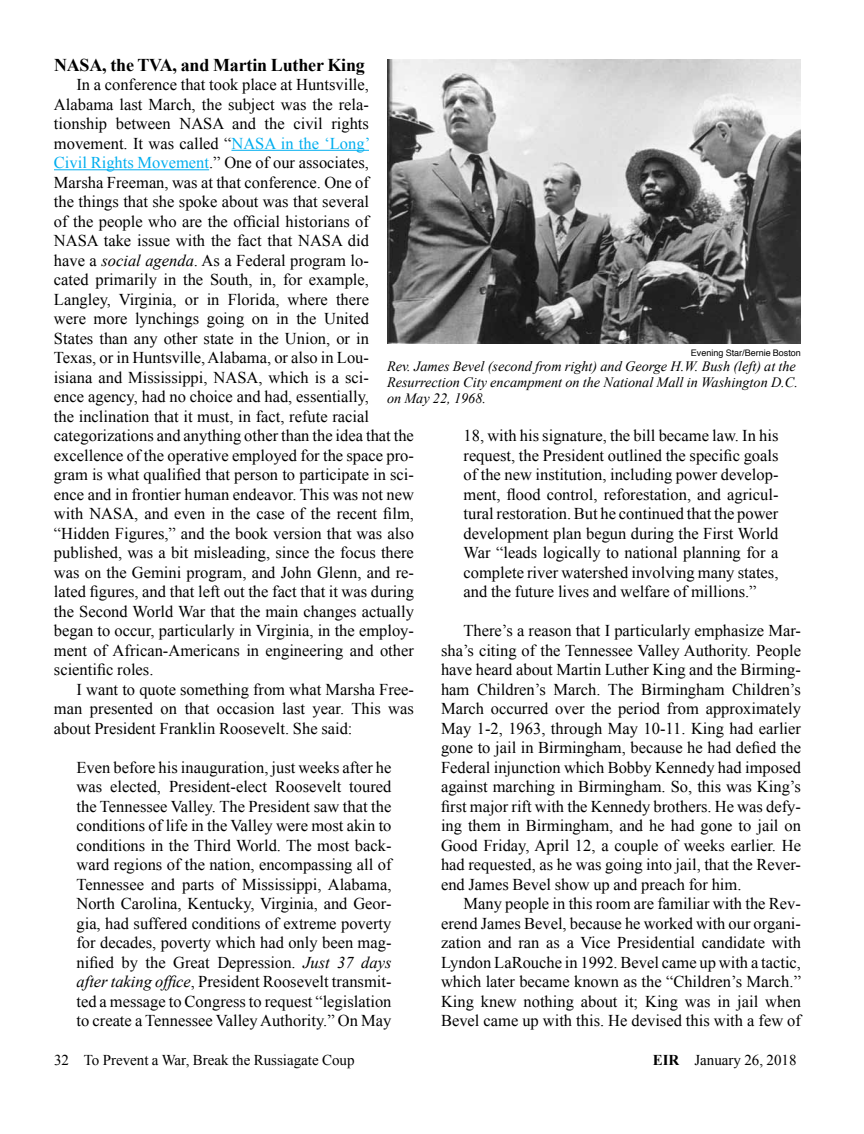
<style>
.page{position:relative;width:864px;height:1134px;background:#fff}
.page>*{position:absolute;margin:0;border:0;box-sizing:border-box;transform-origin:0 0}
.t1{font:700 18px "Times New Roman";letter-spacing:-.01em;color:#000}
.t2{font:16.5px/19.5px "Times New Roman";color:#000;text-align:justify}
.t3{font:15px "Times New Roman";color:#000}
.t4{font:italic 14.25px/15.8px "Times New Roman";color:#000}
.t5{font:9px "Helvetica";color:#000}
.s1{color:#00aeef}
.s2{font-style:italic}
.s3{font-weight:700}
</style>
<div class="page">
<hr style="left:231px;top:150px;width:138px;height:1px;background:#00aeef">
<hr style="left:54px;top:169px;width:155px;height:1px;background:#00aeef">
<img style="left:387px;top:59px;width:414px;height:285px">
<p class="t1" style="left:54px;top:52px;width:312px">NASA, the TVA, and Martin Luther King</p>
<p class="t2" style="left:54px;top:74px;width:362px;text-align:left;text-indent:23px">In a conference that took place at Huntsville, Alabama last March, the subject was the rela&shy;tionship between NASA and the civil rights movement. It was called “<span class="s1">NASA in the ‘Long’<br>Civil Rights Movement</span>.” One of our associates, Marsha Freeman, was at that conference. One of<br>the things that she spoke about was that several<br>of the people who are the official historians of NASA take issue with the fact that NASA did<br>have a <span class="s2">social agenda</span>. As a Federal program lo-<br>cated primarily in the South, in, for example, Langley, Virginia, or in Florida, where there<br>were more lynchings going on in the United<br>States than any other state in the Union, or in Texas, or in Huntsville, Alabama, or also in Lou-<br>isiana and Mississippi, NASA, which is a sci-<br>ence agency, had no choice and had, essentially,<br>the inclination that it must, in fact, refute racial categorizations and anything other than the idea that the excellence of the operative employed for the space pro&shy;gram is what qualified that person to participate in sci&shy;ence and in frontier human endeavor. This was not new with NASA, and even in the case of the recent film, “Hidden Figures,” and the book version that was also published, was a bit misleading, since the focus there was on the Gemini program, and John Glenn, and re&shy;lated figures, and that left out the fact that it was during the Second World War that the main changes actually began to occur, particularly in Virginia, in the employ&shy;ment of African-Americans in engineering and other scientific roles.</p>
<p class="t2" style="left:54px;top:679px;width:362px;text-indent:23px">I want to quote something from what Marsha Free&shy;man presented on that occasion last year. This was about President Franklin Roosevelt. She said:</p>
<p class="t2" style="left:76px;top:757px;width:317px">Even before his inauguration, just weeks after he was elected, President-elect Roosevelt toured the Tennessee Valley. The President saw that the conditions of life in the Valley were most akin to conditions in the Third World. The most back&shy;ward regions of the nation, encompassing all of Tennessee and parts of Mississippi, Alabama, North Carolina, Kentucky, Virginia, and Geor&shy;gia, had suffered conditions of extreme poverty for decades, poverty which had only been mag&shy;nified by the Great Depression. <span class="s2">Just 37 days after taking office</span>, President Roosevelt transmit&shy;ted a message to Congress to request “legislation to create a Tennessee Valley Authority.” On May</p>
<p class="t5" style="left:691px;top:346px;width:112px">Evening Star/Bernie Boston</p>
<p class="t4" style="left:387px;top:358px;width:412px">Rev. James Bevel (second from right) and George H.W. Bush (left) at the<br>Resurrection City encampment on the National Mall in Washington D.C. on May 22, 1968.</p>
<p class="t2" style="left:464px;top:426px;width:317px">18, with his signature, the bill became law. In his request, the President outlined the specific goals of the new institution, including power develop&shy;ment, flood control, reforestation, and agricul&shy;tural restoration. But he continued that the power development plan begun during the First World War “leads logically to national planning for a complete river watershed involving many states, and the future lives and welfare of millions.”</p>
<p class="t2" style="left:441px;top:621px;width:362px;text-indent:22px">There’s a reason that I particularly emphasize Mar&shy;sha’s citing of the Tennessee Valley Authority. People have heard about Martin Luther King and the Birming&shy;ham Children’s March. The Birmingham Children’s March occurred over the period from approximately May 1-2, 1963, through May 10-11. King had earlier gone to jail in Birmingham, because he had defied the Federal injunction which Bobby Kennedy had imposed against marching in Birmingham. So, this was King’s first major rift with the Kennedy brothers. He was defy&shy;ing them in Birmingham, and he had gone to jail on Good Friday, April 12, a couple of weeks earlier. He had requested, as he was going into jail, that the Rever&shy;end James Bevel show up and preach for him.</p>
<p class="t2" style="left:441px;top:894px;width:362px;text-indent:23px">Many people in this room are familiar with the Rev&shy;erend James Bevel, because he worked with our organi&shy;zation and ran as a Vice Presidential candidate with Lyndon LaRouche in 1992. Bevel came up with a tactic, which later became known as the “Children’s March.” King knew nothing about it; King was in jail when Bevel came up with this. He devised this with a few of</p>
<p class="t3" style="left:54px;top:1050px;width:302px">32 To Prevent a War, Break the Russiagate Coup</p>
<p class="t3" style="left:653px;top:1050px;width:145px"><span class="s3">EIR</span> January 26, 2018</p>
</div>
